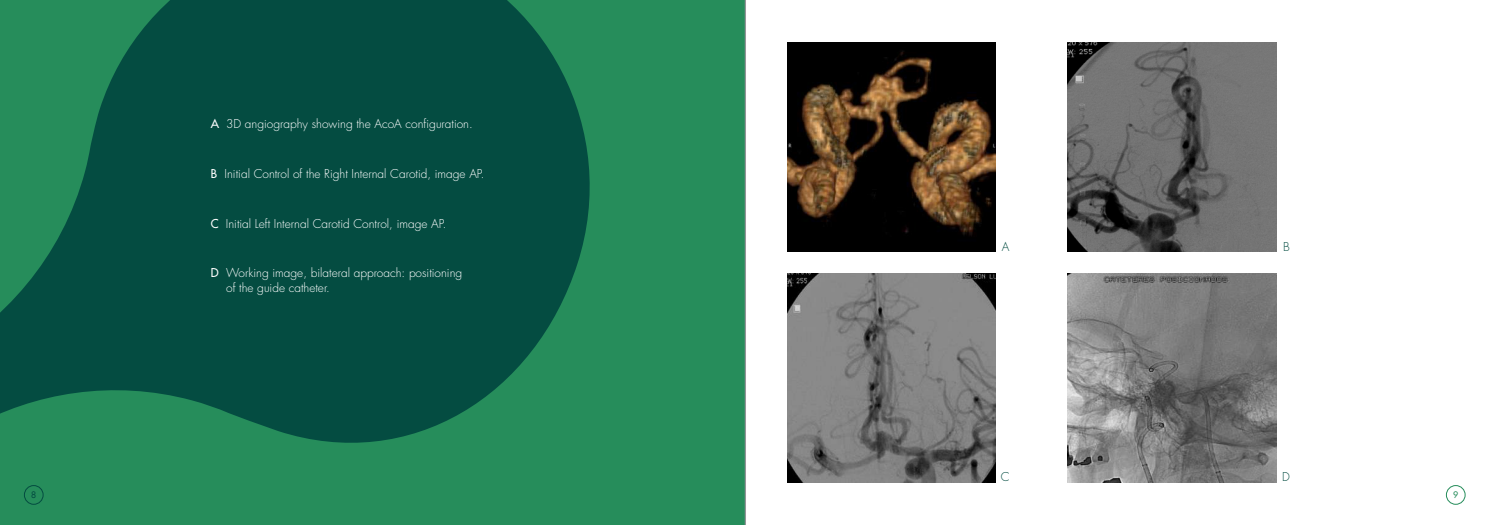
<style>
.page{position:relative;width:1489px;height:525px;background:#fff}
.page>*{position:absolute;margin:0;border:0;box-sizing:border-box;transform-origin:0 0}
.t1{font:300 11.88px/14.2px "Futura";color:#fff}
.t2{font:300 11.88px "Futura";color:#044c41}
.t3{font:8.75px "Futura";color:#268d5b}
.t4{font:8.75px "Futura";color:#044c41}
.s1{font-weight:400}
</style>
<div class="page">
<div style="left:0;top:0;width:744px;height:524px;background:#268d5b"></div>
<svg style="left:0;top:0;width:590px;height:505px;fill:#044c41"></svg>
<hr style="left:744px;top:0;width:2px;height:524px;background:#939598">
<div style="left:1445px;top:485px;width:20px;height:19px;border:1px solid #268d5b;border-radius:50%"></div>
<div style="left:24px;top:485px;width:20px;height:19px;border:1px solid #044c41;border-radius:50%"></div>
<img style="left:787px;top:43px;width:208px;height:208px">
<img style="left:787px;top:273px;width:208px;height:209px">
<img style="left:1067px;top:43px;width:209px;height:208px">
<img style="left:1067px;top:273px;width:209px;height:209px">
<p class="t4" style="left:31px;top:488px;width:7px">8</p>
<p class="t1" style="left:211px;top:117px;width:263px"><span class="s1">A</span> 3D angiography showing the AcoA configuration.</p>
<p class="t1" style="left:211px;top:166px;width:275px"><span class="s1">B</span> Initial Control of the Right Internal Carotid, image AP.</p>
<p class="t1" style="left:211px;top:216px;width:237px"><span class="s1">C</span> Initial Left Internal Carotid Control, image AP.</p>
<p class="t1" style="left:226px;top:266px;width:237px;text-indent:-15px"><span class="s1">D</span> Working image, bilateral approach: positioning of the guide catheter.</p>
<p class="t2" style="left:1001px;top:239px;width:9px">A</p>
<p class="t2" style="left:1000px;top:468px;width:10px">C</p>
<p class="t2" style="left:1282px;top:239px;width:8px">B</p>
<p class="t2" style="left:1281px;top:468px;width:9px">D</p>
<p class="t3" style="left:1452px;top:488px;width:7px">9</p>
</div>
